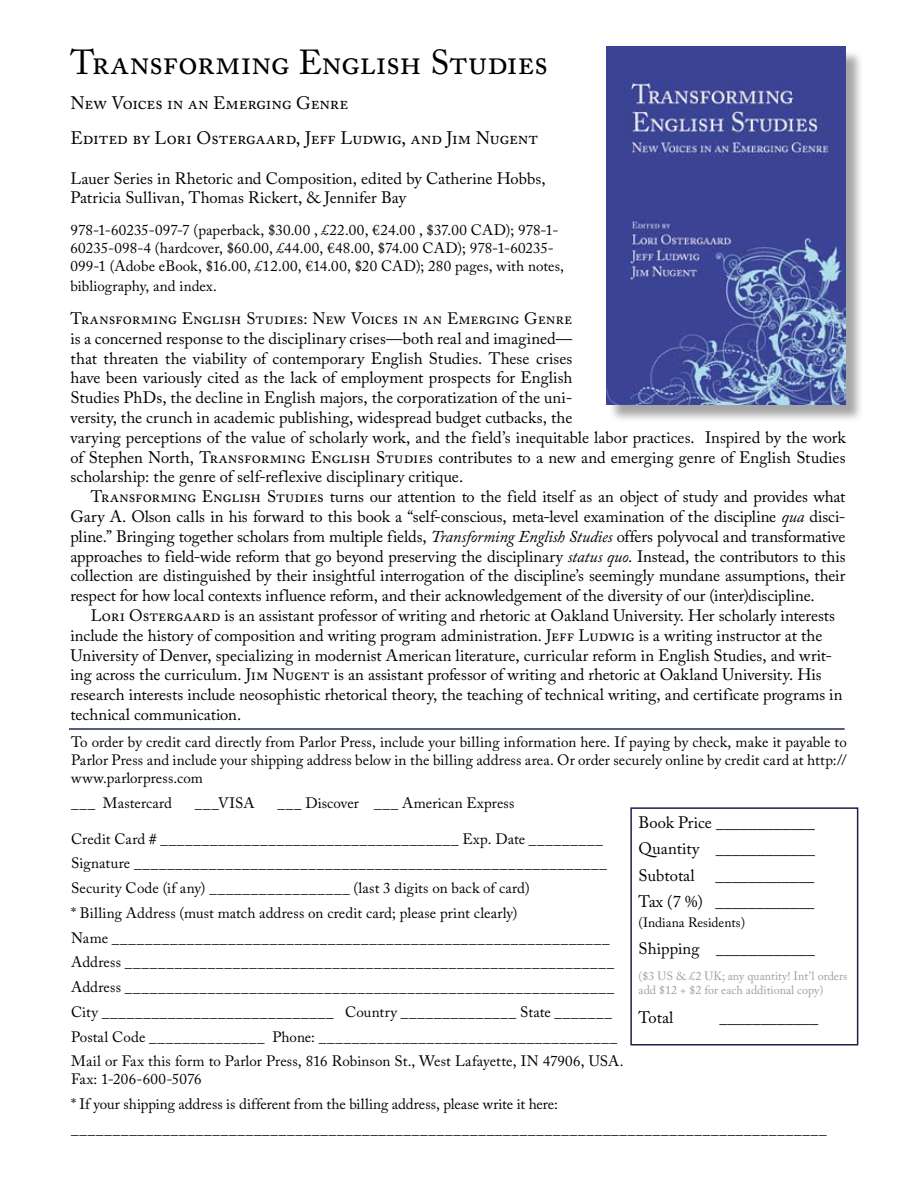
<style>
.page{position:relative;width:918px;height:1188px;background:#fff}
.page>*{position:absolute;margin:0;border:0;box-sizing:border-box;transform-origin:0 0}
.t1{font:34.5px "Adobe Caslon Pro";letter-spacing:-.01em;color:#000}
.t2{font:18px/35.1px "Adobe Caslon Pro";letter-spacing:-.005em;color:#000}
.t3{font:16.5px/19.8px "Adobe Caslon Pro";letter-spacing:-.005em;color:#000}
.t4{font:15px/24.8px "Adobe Caslon Pro";letter-spacing:.005em;color:#000}
.t5{font:13.5px "Adobe Caslon Pro";color:#000}
.t6{font:12px/14.4px "Adobe Caslon Pro";color:#9d9fa2}
.s1{font-style:italic}
</style>
<div class="page">
<hr style="left:69px;top:728px;width:776px;height:2px;background:#1e285b">
<div style="left:630px;top:807px;width:228px;height:239px;border:2px solid #1b1f4f"></div>
<div style="left:608px;top:49px;width:256px;height:374px;background:#000;opacity:.35"></div>
<img style="left:606px;top:47px;width:239px;height:357px">
<h1 class="t1" style="left:70px;top:42px;width:479px">Transforming English Studies</h1>
<p class="t2" style="left:70px;top:85px;width:469px">New Voices in an Emerging Genre<br>Edited by Lori Ostergaard, Jeff Ludwig, and Jim Nugent</p>
<p class="t3" style="left:70px;top:168px;width:477px">Lauer Series in Rhetoric and Composition, edited by Catherine Hobbs,<br>Patricia Sullivan, Thomas Rickert, &amp; Jennifer Bay</p>
<p class="t4" style="left:70px;top:221px;width:495px;line-height:18px">978-1-60235-097-7 (paperback, $30.00 , £22.00, €24.00 , $37.00 CAD); 978-1-<br>60235-098-4 (hardcover, $60.00, £44.00, €48.00, $74.00 CAD); 978-1-60235-<br>099-1 (Adobe eBook, $16.00, £12.00, €14.00, $20 CAD); 280 pages, with notes,</p>
<p class="t4" style="left:70px;top:273px;width:148px">bibliography, and index.</p>
<p class="t3" style="left:70px;top:308px;width:777px">Transforming English Studies: New Voices in an Emerging Genre<br>is a concerned response to the disciplinary crises—both real and imagined—<br>that threaten the viability of contemporary English Studies. These crises<br>have been variously cited as the lack of employment prospects for English<br>Studies PhDs, the decline in English majors, the corporatization of the uni-<br>versity, the crunch in academic publishing, widespread budget cutbacks, the<br>varying perceptions of the value of scholarly work, and the field’s inequitable labor practices. Inspired by the work of Stephen North, Transforming English Studies contributes to a new and emerging genre of English Studies scholarship: the genre of self-reflexive disciplinary critique.</p>
<p class="t3" style="left:70px;top:487px;width:777px;text-align:justify;text-indent:20px">Transforming English Studies turns our attention to the field itself as an object of study and provides what Gary A. Olson calls in his forward to this book a “self-conscious, meta-level examination of the discipline <span class="s1">qua</span> disci&shy;pline.” Bringing together scholars from multiple fields, <span class="s1">Transforming English Studies</span> offers polyvocal and transformative approaches to field-wide reform that go beyond preserving the disciplinary <span class="s1">status quo</span>. Instead, the contributors to this collection are distinguished by their insightful interrogation of the discipline’s seemingly mundane assumptions, their respect for how local contexts influence reform, and their acknowledgement of the diversity of our (inter)discipline.</p>
<p class="t3" style="left:70px;top:605px;width:774px;text-indent:20px">Lori Ostergaard is an assistant professor of writing and rhetoric at Oakland University. Her scholarly interests include the history of composition and writing program administration. Jeff Ludwig is a writing instructor at the University of Denver, specializing in modernist American literature, curricular reform in English Studies, and writ&shy;ing across the curriculum. Jim Nugent is an assistant professor of writing and rhetoric at Oakland University. His research interests include neosophistic rhetorical theory, the teaching of technical writing, and certificate programs in technical communication.</p>
<p class="t4" style="left:71px;top:733px;width:777px;line-height:18px;text-align:justify">To order by credit card directly from Parlor Press, include your billing information here. If paying by check, make it payable to Parlor Press and include your shipping address below in the billing address area. Or order securely online by credit card at http:// www.parlorpress.com</p>
<p class="t4" style="left:71px;top:790px;width:102px">___ Mastercard</p>
<p class="t4" style="left:195px;top:790px;width:61px">___VISA</p>
<p class="t4" style="left:277px;top:790px;width:238px">___ Discover ___ American Express</p>
<p class="t4" style="left:71px;top:826px;width:554px">Credit Card # ____________________________________ Exp. Date _________ Signature _________________________________________________________ Security Code (if any) _________________ (last 3 digits on back of card)<br>* Billing Address (must match address on credit card; please print clearly)<br>Name ____________________________________________________________ Address ___________________________________________________________ Address ___________________________________________________________ City ____________________________ Country ______________ State _______ Postal Code ______________ Phone: ____________________________________ Mail or Fax this form to Parlor Press, 816 Robinson St., West Lafayette, IN 47906, USA.</p>
<p class="t4" style="left:71px;top:1067px;width:757px">Fax: 1-206-600-5076<br>* If your shipping address is different from the billing address, please write it here: ___________________________________________________________________________________________</p>
<p class="t3" style="left:639px;top:809px;width:178px;line-height:26.5px;text-align:justify">Book Price ____________ Quantity ____________ Subtotal</p>
<p class="t3" style="left:639px;top:862px;width:177px;line-height:26.5px;text-align:right">____________<br>Tax (7 %) ____________</p>
<p class="t5" style="left:639px;top:915px;width:108px">(Indiana Residents)</p>
<p class="t3" style="left:639px;top:938px;width:178px">Shipping ____________</p>
<p class="t6" style="left:639px;top:969px;width:210px">($3 US &amp; £2 UK; any quantity! Int’l orders add $12 + $2 for each additional copy)</p>
<p class="t3" style="left:639px;top:1007px;width:36px">Total</p>
<p class="t3" style="left:719px;top:1007px;width:100px">____________</p>
</div>
